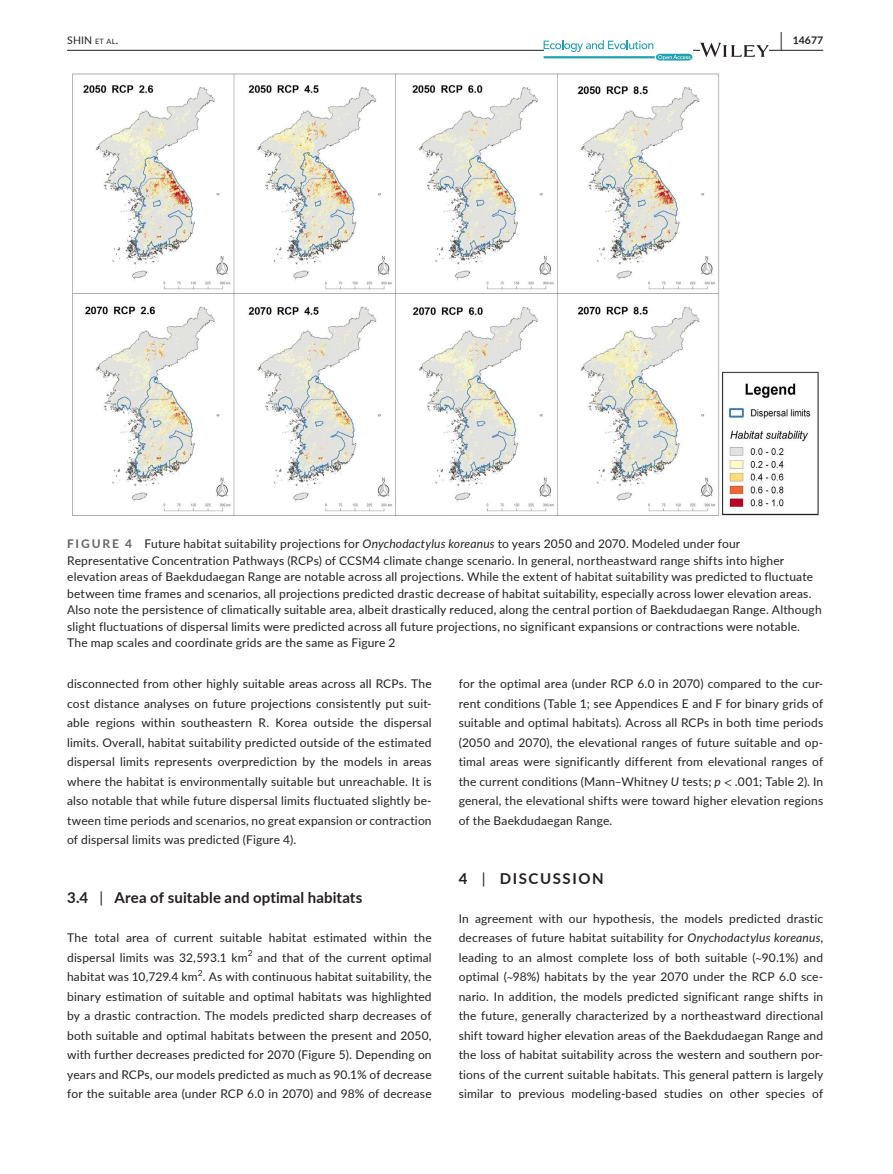
<style>
.page{position:relative;width:893px;height:1174px;background:#fff}
.page>*{position:absolute;margin:0;border:0;box-sizing:border-box;transform-origin:0 0}
.t1{font:700 19.5px "Lato";color:#231f20;scale:.48 1}
.t2{font:700 15px "Lato";letter-spacing:.01em;color:#231f20}
.t3{font:700 15px "Lato";letter-spacing:.11em;color:#231f20}
.t4{font:12px/19.5px "Lato";letter-spacing:.015em;color:#231f20;text-align:justify}
.t5{font:10.5px "Lato";color:#231f20}
.t6{font:700 10.5px "Lato";color:#231f20}
.s1{font-size:7.35px}
.s2{font-weight:700;color:#636366}
.s3{font-style:italic}
.s4{font-weight:400}
.s5{font-family:"STIX"}
</style>
<div class="page">
<hr style="left:67px;top:50px;width:756px;height:1px;background:#231f20">
<svg style="left:544px;top:40px;width:148px;height:21px"></svg>
<svg style="left:700px;top:43px;width:69px;height:14px"></svg>
<img style="left:72px;top:73px;width:747px;height:443px">
<h1 class="t1" style="left:780px;top:25px;width:7px">|</h1>
<p class="t5" style="left:67px;top:33px;width:53px">SHIN <span class="s1">et al</span>.</p>
<p class="t6" style="left:793px;top:33px;width:32px">14677</p>
<p class="t4" style="left:67px;top:535px;width:756px;line-height:16.5px;text-align:left"><span class="s2">FIGURE 4</span> Future habitat suitability projections for <span class="s3">Onychodactylus koreanus</span> to years 2050 and 2070. Modeled under four Representative Concentration Pathways (RCPs) of CCSM4 climate change scenario. In general, northeastward range shifts into higher elevation areas of Baekdudaegan Range are notable across all projections. While the extent of habitat suitability was predicted to fluctuate between time frames and scenarios, all projections predicted drastic decrease of habitat suitability, especially across lower elevation areas.<br>Also note the persistence of climatically suitable area, albeit drastically reduced, along the central portion of Baekdudaegan Range. Although slight fluctuations of dispersal limits were predicted across all future projections, no significant expansions or contractions were notable.<br>The map scales and coordinate grids are the same as Figure 2</p>
<p class="t4" style="left:67px;top:674px;width:366px">disconnected from other highly suitable areas across all RCPs. The cost distance analyses on future projections consistently put suit&shy;able regions within southeastern R. Korea outside the dispersal limits. Overall, habitat suitability predicted outside of the estimated dispersal limits represents overprediction by the models in areas where the habitat is environmentally suitable but unreachable. It is also notable that while future dispersal limits fluctuated slightly be&shy;tween time periods and scenarios, no great expansion or contraction of dispersal limits was predicted (Figure 4).</p>
<p class="t2" style="left:67px;top:886px;width:297px">3.4 <span class="s4">|</span> Area of suitable and optimal habitats</p>
<p class="t4" style="left:67px;top:927px;width:366px">The total area of current suitable habitat estimated within the dispersal limits was 32,593.1 km<sup>2</sup> and that of the current optimal habitat was 10,729.4 km<sup>2</sup>. As with continuous habitat suitability, the binary estimation of suitable and optimal habitats was highlighted by a drastic contraction. The models predicted sharp decreases of both suitable and optimal habitats between the present and 2050, with further decreases predicted for 2070 (Figure 5). Depending on years and RCPs, our models predicted as much as 90.1% of decrease for the suitable area (under RCP 6.0 in 2070) and 98% of decrease</p>
<p class="t4" style="left:459px;top:674px;width:366px">for the optimal area (under RCP 6.0 in 2070) compared to the cur&shy;rent conditions (Table 1; see Appendices E and F for binary grids of suitable and optimal habitats). Across all RCPs in both time periods (2050 and 2070), the elevational ranges of future suitable and op&shy;timal areas were significantly different from elevational ranges of the current conditions (Mann–Whitney <span class="s3">U</span> tests; <span class="s3">p</span> <span class="s5">&lt;</span> .001; Table 2). In general, the elevational shifts were toward higher elevation regions of the Baekdudaegan Range.</p>
<p class="t3" style="left:459px;top:867px;width:147px">4 <span class="s4">|</span> DISCUSSION</p>
<p class="t4" style="left:459px;top:908px;width:366px">In agreement with our hypothesis, the models predicted drastic decreases of future habitat suitability for <span class="s3">Onychodactylus koreanus</span>, leading to an almost complete loss of both suitable (<span class="s5">~</span>90.1%) and optimal (<span class="s5">~</span>98%) habitats by the year 2070 under the RCP 6.0 sce&shy;nario. In addition, the models predicted significant range shifts in the future, generally characterized by a northeastward directional shift toward higher elevation areas of the Baekdudaegan Range and the loss of habitat suitability across the western and southern por&shy;tions of the current suitable habitats. This general pattern is largely similar to previous modeling-based studies on other species of</p>
</div>
